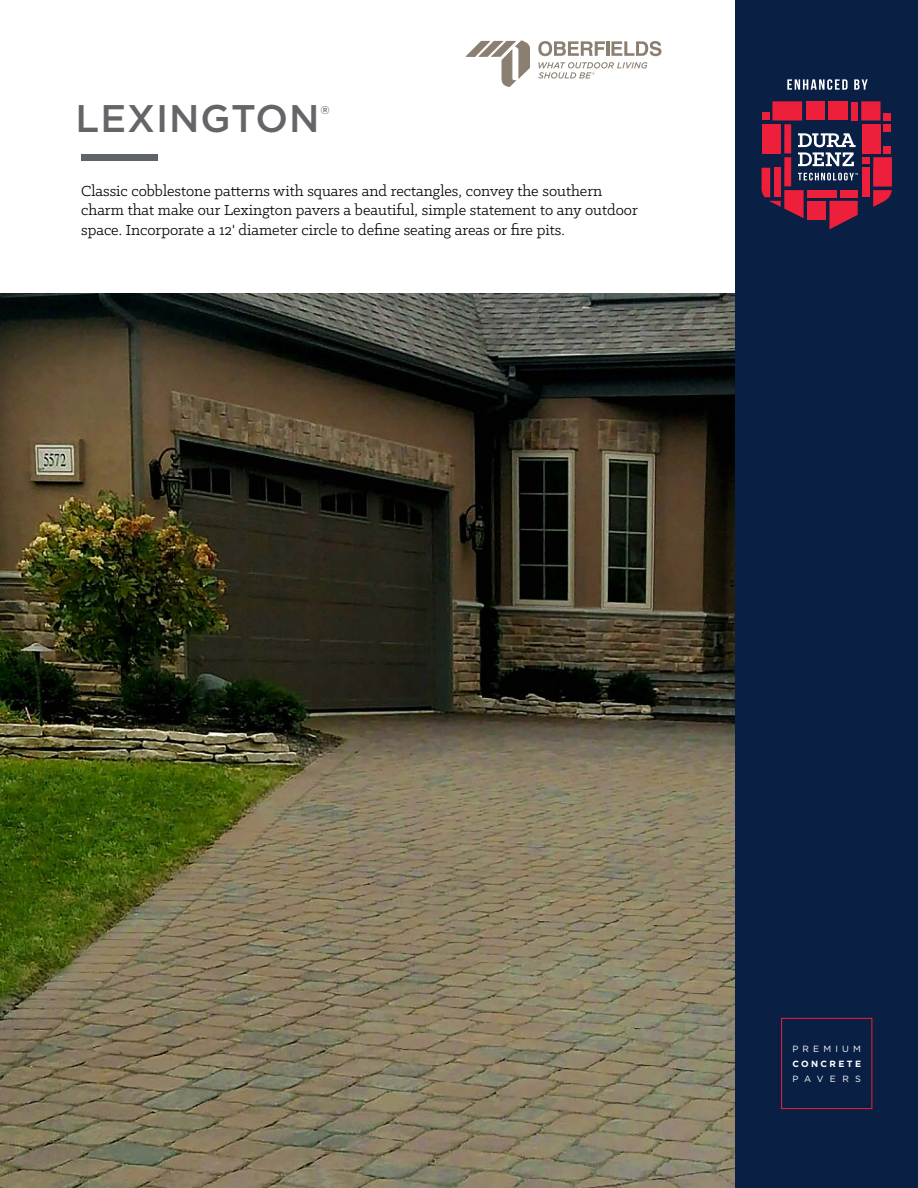
<style>
.page{position:relative;width:918px;height:1188px;background:#fff}
.page>*{position:absolute;margin:0;border:0;box-sizing:border-box;transform-origin:0 0}
.t1{font:500 38.4px "Gotham";letter-spacing:.025em;color:#636569}
.t2{font:16.5px/19.5px "Klinic Slab";color:#000}
.t3{font:500 11.25px "Gotham";color:#636569}
.t4{font:9px "Gotham";letter-spacing:.465em;color:#fff}
.t5{font:700 9px "Gotham";letter-spacing:.26em;color:#fff}
</style>
<div class="page">
<img style="left:0;top:293px;width:735px;height:895px">
<div style="left:81px;top:154px;width:77px;height:7px;background:#61636b"></div>
<svg style="left:538px;top:41px;width:67px;height:15px"></svg>
<hr style="left:606px;top:41px;width:3px;height:15px;background:#8b7f71">
<svg style="left:611px;top:41px;width:50px;height:15px"></svg>
<svg style="left:538px;top:62px;width:110px;height:17px"></svg>
<svg style="left:465px;top:40px;width:65px;height:47px"></svg>
<div style="left:735px;top:0;width:183px;height:1188px;background:#091f44"></div>
<div style="left:781px;top:1018px;width:91px;height:91px;border:1px solid #ee1f3a"></div>
<svg style="left:762px;top:101px;width:130px;height:128px"></svg>
<svg style="left:787px;top:79px;width:61px;height:11px"></svg>
<svg style="left:854px;top:79px;width:14px;height:11px"></svg>
<h1 class="t1" style="left:76px;top:96px;width:246px">LEXINGTON</h1>
<p class="t3" style="left:321px;top:103px;width:11px">®</p>
<p class="t2" style="left:81px;top:181px;width:558px">Classic cobblestone patterns with squares and rectangles, convey the southern charm that make our Lexington pavers a beautiful, simple statement to any outdoor space. Incorporate a 12' diameter circle to define seating areas or fire pits.</p>
<p class="t4" style="left:792px;top:1043px;width:70px">PREMIUM</p>
<p class="t5" style="left:792px;top:1059px;width:70px">CONCRETE</p>
<p class="t4" style="left:792px;top:1073px;width:70px">PAVERS</p>
</div>
